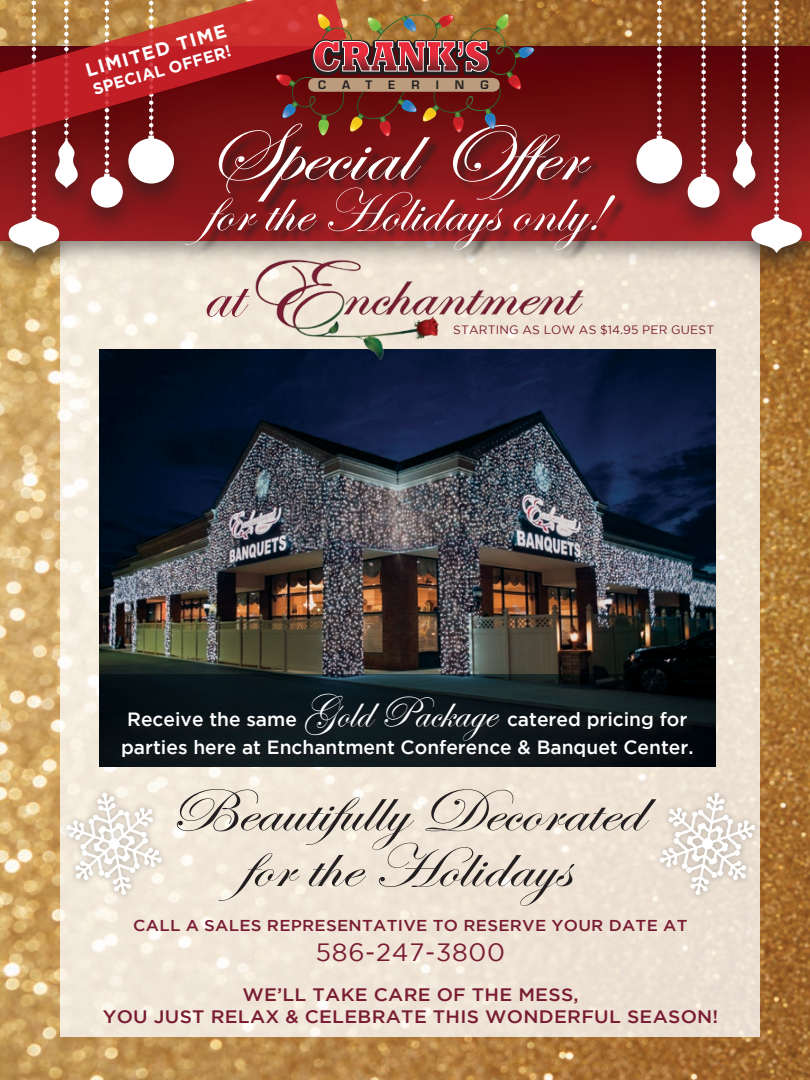
<style>
.page{position:relative;width:810px;height:1080px;background:#fff}
.page>*{position:absolute;margin:0;border:0;box-sizing:border-box;transform-origin:0 0}
.t1{font:76px "Edwardian Script ITC";color:#791c33}
.t2{font:62px/55.9px "Edwardian Script ITC";color:#231f20;text-align:center;scale:1.19 1}
.t3{font:61px "Edwardian Script ITC";color:#fff;scale:1.08 1}
.t4{font:45px "Edwardian Script ITC";color:#fff}
.t5{font:25px "Gotham";letter-spacing:.03em;color:#791c33}
.t6{font:500 19.12px/28.2px "Gotham";color:#fff}
.t7{font:700 18.75px "Gotham";color:#fff}
.t8{font:500 18px/21.6px "Gotham";letter-spacing:.015em;color:#791c33;text-align:center;scale:1.07 1}
.t9{font:700 16.25px "Gotham";color:#fff}
.t10{font:500 15.75px "Gotham";letter-spacing:.015em;color:#791c33;scale:1.07 1}
.t11{font:12.12px "Gotham";letter-spacing:.015em;color:#791c33}
.t12{font:600 11.5px "Eurostile LT Std";color:#231f20}
</style>
<div class="page">
<img style="left:0;top:0;width:810px;height:1080px">
<div style="left:61px;top:171px;width:699px;height:865px;background:#f0e5d7"></div>
<img style="left:99px;top:350px;width:617px;height:325px">
<img style="left:192px;top:47px;width:426px;height:143px">
<div style="left:0;top:20px;width:192px;height:262px;background:#231f20;opacity:.55"></div>
<svg style="left:9px;top:141px;width:69px;height:112px"></svg>
<svg style="left:91px;top:141px;width:83px;height:67px"></svg>
<div style="left:618px;top:20px;width:192px;height:262px;background:#231f20;opacity:.55"></div>
<svg style="left:733px;top:0;width:69px;height:253px;background:#92453d"></svg>
<svg style="left:688px;top:0;width:32px;height:208px;background:#8f493f"></svg>
<svg style="left:636px;top:0;width:46px;height:184px"></svg>
<svg style="left:99px;top:675px;width:617px;height:92px;background:#0c181d"></svg>
<div style="left:119px;top:691px;width:584px;height:77px;background:#231f20;opacity:.89"></div>
<svg style="left:60px;top:784px;width:107px;height:120px"></svg>
<svg style="left:654px;top:784px;width:107px;height:120px"></svg>
<svg style="left:0;top:0;width:346px;height:141px;background:#aa3a2d"></svg>
<div style="left:220px;top:125px;width:383px;height:89px;background:#231f20;opacity:.75"></div>
<svg style="left:219px;top:12px;width:372px;height:178px;background:#8a3830"></svg>
<div style="left:187px;top:190px;width:440px;height:73px;background:#231f20;opacity:.75"></div>
<img style="left:251px;top:256px;width:336px;height:104px">
<p class="t7" style="left:83px;top:60px;width:147px;rotate:-16deg">LIMITED TIME</p>
<p class="t9" style="left:91px;top:81px;width:145px;rotate:-16deg">SPECIAL OFFER!</p>
<p class="t12" style="left:318px;top:78px;width:9px">C</p>
<p class="t12" style="left:342px;top:78px;width:10px">A</p>
<p class="t12" style="left:366px;top:78px;width:8px">T</p>
<p class="t12" style="left:388px;top:78px;width:9px">E</p>
<p class="t12" style="left:411px;top:78px;width:10px">R</p>
<p class="t12" style="left:436px;top:78px;width:5px">I</p>
<p class="t12" style="left:455px;top:78px;width:11px">N</p>
<p class="t12" style="left:480px;top:78px;width:10px">G</p>
<h3 class="t3" style="left:205px;top:178px;width:372px">for the Holidays only!</h3>
<h1 class="t1" style="left:203px;top:251px;width:40px">at</h1>
<p class="t11" style="left:453px;top:323px;width:263px">STARTING AS LOW AS $14.95 PER GUEST</p>
<h3 class="t4" style="left:303px;top:687px;width:194px">Gold Package</h3>
<p class="t6" style="left:121px;top:704px;width:574px;text-indent:386px">catered pricing for parties here at Enchantment Conference &amp; Banquet Center.</p>
<h2 class="t2" style="left:168px;top:786px;width:400px">Beautifully Decorated for the Holidays</h2>
<p class="t6" style="left:127px;top:704px;width:171px">Receive the same</p>
<p class="t10" style="left:133px;top:916px;width:520px">CALL A SALES REPRESENTATIVE TO RESERVE YOUR DATE AT</p>
<h3 class="t5" style="left:316px;top:938px;width:191px">586-247-3800</h3>
<p class="t8" style="left:103px;top:983px;width:577px">WE’LL TAKE CARE OF THE MESS,<br>YOU JUST RELAX &amp; CELEBRATE THIS WONDERFUL SEASON!</p>
</div>
